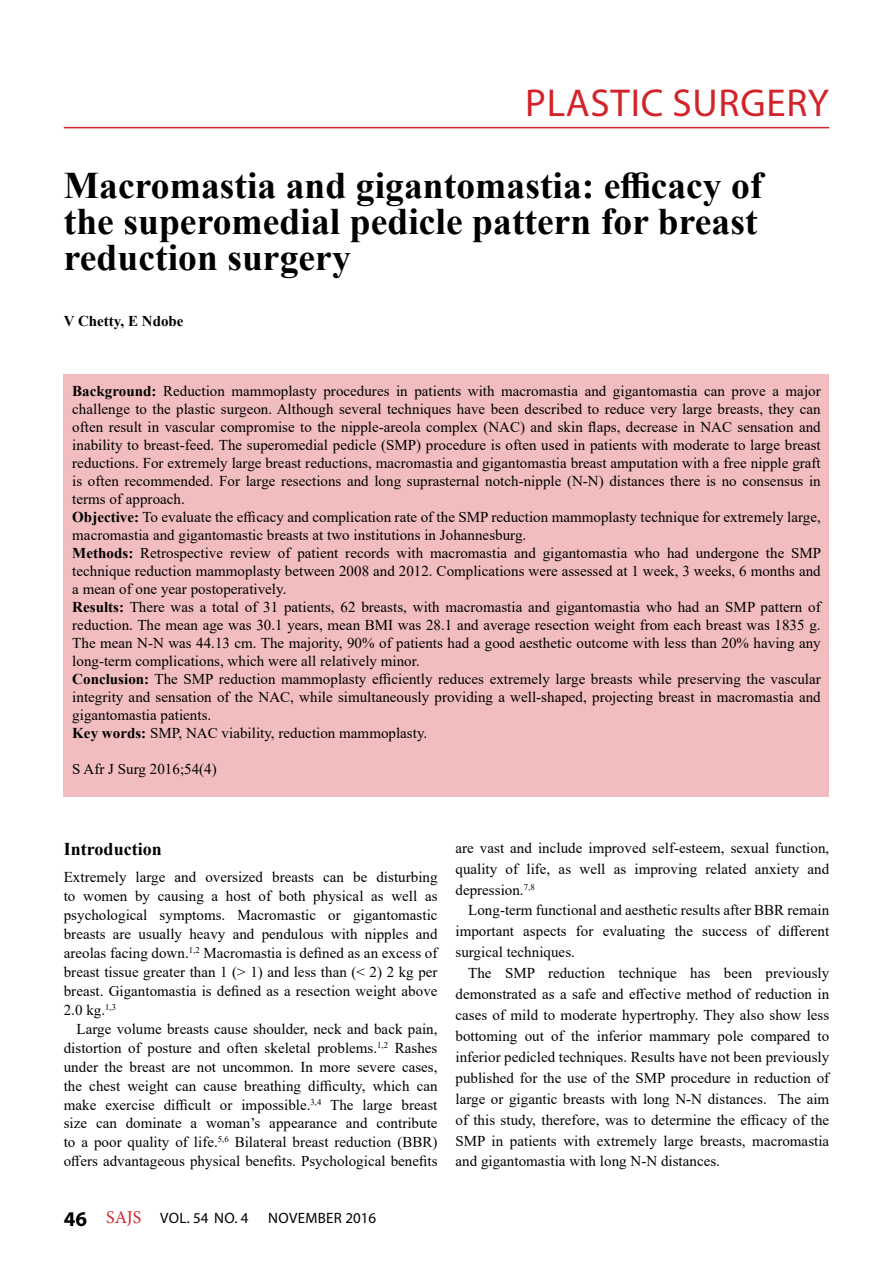
<style>
.page{position:relative;width:893px;height:1263px;background:#fff}
.page>*{position:absolute;margin:0;border:0;box-sizing:border-box;transform-origin:0 0}
.t1{font:39px "Myriad Pro";letter-spacing:.02em;color:#d2232a}
.t2{font:700 37.5px/36px "Times New Roman";color:#000}
.t3{font:700 18px "Times New Roman";color:#000}
.t4{font:15px/18px "Times New Roman";color:#000;text-align:justify}
.t5{font:15px "Myriad Pro";letter-spacing:.02em;color:#000}
.t6{font:700 15px "Times New Roman";color:#000}
.s1{font-weight:700}
.s2{font-weight:700;font-size:21px}
.s3{font-family:"Minion Pro";font-size:18px;color:#d2232a}
</style>
<div class="page">
<hr style="left:64px;top:127px;width:765px;height:1px;background:#d2232a">
<div style="left:64px;top:374px;width:765px;height:423px;background:#f1bdbf"></div>
<h1 class="t1" style="left:525px;top:78px;width:305px">PLASTIC SURGERY</h1>
<h2 class="t2" style="left:64px;top:166px;width:700px">Macromastia and gigantomastia: efficacy of the superomedial pedicle pattern for breast reduction surgery</h2>
<p class="t6" style="left:64px;top:310px;width:121px">V Chetty, E Ndobe</p>
<p class="t4" style="left:72px;top:382px;width:750px;text-align:left"><span class="s1">Background:</span> Reduction mammoplasty procedures in patients with macromastia and gigantomastia can prove a major challenge to the plastic surgeon. Although several techniques have been described to reduce very large breasts, they can often result in vascular compromise to the nipple-areola complex (NAC) and skin flaps, decrease in NAC sensation and inability to breast-feed. The superomedial pedicle (SMP) procedure is often used in patients with moderate to large breast reductions. For extremely large breast reductions, macromastia and gigantomastia breast amputation with a free nipple graft is often recommended. For large resections and long suprasternal notch-nipple (N-N) distances there is no consensus in terms of approach.<br><span class="s1">Objective:</span> To evaluate the efficacy and complication rate of the SMP reduction mammoplasty technique for extremely large, macromastia and gigantomastic breasts at two institutions in Johannesburg.<br><span class="s1">Methods:</span> Retrospective review of patient records with macromastia and gigantomastia who had undergone the SMP technique reduction mammoplasty between 2008 and 2012. Complications were assessed at 1 week, 3 weeks, 6 months and a mean of one year postoperatively.<br><span class="s1">Results:</span> There was a total of 31 patients, 62 breasts, with macromastia and gigantomastia who had an SMP pattern of reduction. The mean age was 30.1 years, mean BMI was 28.1 and average resection weight from each breast was 1835 g.<br>The mean N-N was 44.13 cm. The majority, 90% of patients had a good aesthetic outcome with less than 20% having any long-term complications, which were all relatively minor.<br><span class="s1">Conclusion:</span> The SMP reduction mammoplasty efficiently reduces extremely large breasts while preserving the vascular integrity and sensation of the NAC, while simultaneously providing a well-shaped, projecting breast in macromastia and gigantomastia patients.<br><span class="s1">Key words:</span> SMP, NAC viability, reduction mammoplasty.</p>
<p class="t4" style="left:72px;top:760px;width:146px">S Afr J Surg 2016;54(4)</p>
<p class="t3" style="left:64px;top:835px;width:100px">Introduction</p>
<p class="t4" style="left:64px;top:867px;width:375px;line-height:18.9px">Extremely large and oversized breasts can be disturbing to women by causing a host of both physical as well as psychological symptoms. Macromastic or gigantomastic breasts are usually heavy and pendulous with nipples and areolas facing down.<sup>1,2</sup> Macromastia is defined as an excess of breast tissue greater than 1 (&gt; 1) and less than (&lt; 2) 2 kg per breast. Gigantomastia is defined as a resection weight above 2.0 kg.<sup>1,3</sup></p>
<p class="t4" style="left:64px;top:1019px;width:375px;line-height:18.9px;text-indent:13px">Large volume breasts cause shoulder, neck and back pain, distortion of posture and often skeletal problems.<sup>1,2</sup> Rashes under the breast are not uncommon. In more severe cases, the chest weight can cause breathing difficulty, which can make exercise difficult or impossible.<sup>3,4</sup> The large breast size can dominate a woman’s appearance and contribute to a poor quality of life.<sup>5,6</sup> Bilateral breast reduction (BBR) offers advantageous physical benefits. Psychological benefits</p>
<p class="t4" style="left:455px;top:837px;width:375px;line-height:20.9px">are vast and include improved self-esteem, sexual function, quality of life, as well as improving related anxiety and depression.<sup>7,8</sup></p>
<p class="t4" style="left:455px;top:899px;width:375px;line-height:20.9px;text-indent:13px">Long-term functional and aesthetic results after BBR remain important aspects for evaluating the success of different surgical techniques.</p>
<p class="t4" style="left:455px;top:962px;width:375px;line-height:20.9px;text-indent:13px">The SMP reduction technique has been previously demonstrated as a safe and effective method of reduction in cases of mild to moderate hypertrophy. They also show less bottoming out of the inferior mammary pole compared to inferior pedicled techniques. Results have not been previously published for the use of the SMP procedure in reduction of large or gigantic breasts with long N-N distances. The aim of this study, therefore, was to determine the efficacy of the SMP in patients with extremely large breasts, macromastia and gigantomastia with long N-N distances.</p>
<p class="t5" style="left:64px;top:1209px;width:186px"><span class="s2">46</span> <span class="s3">SAJS</span> VOL. 54 NO. 4</p>
<p class="t5" style="left:268px;top:1209px;width:109px">NOVEMBER 2016</p>
</div>
